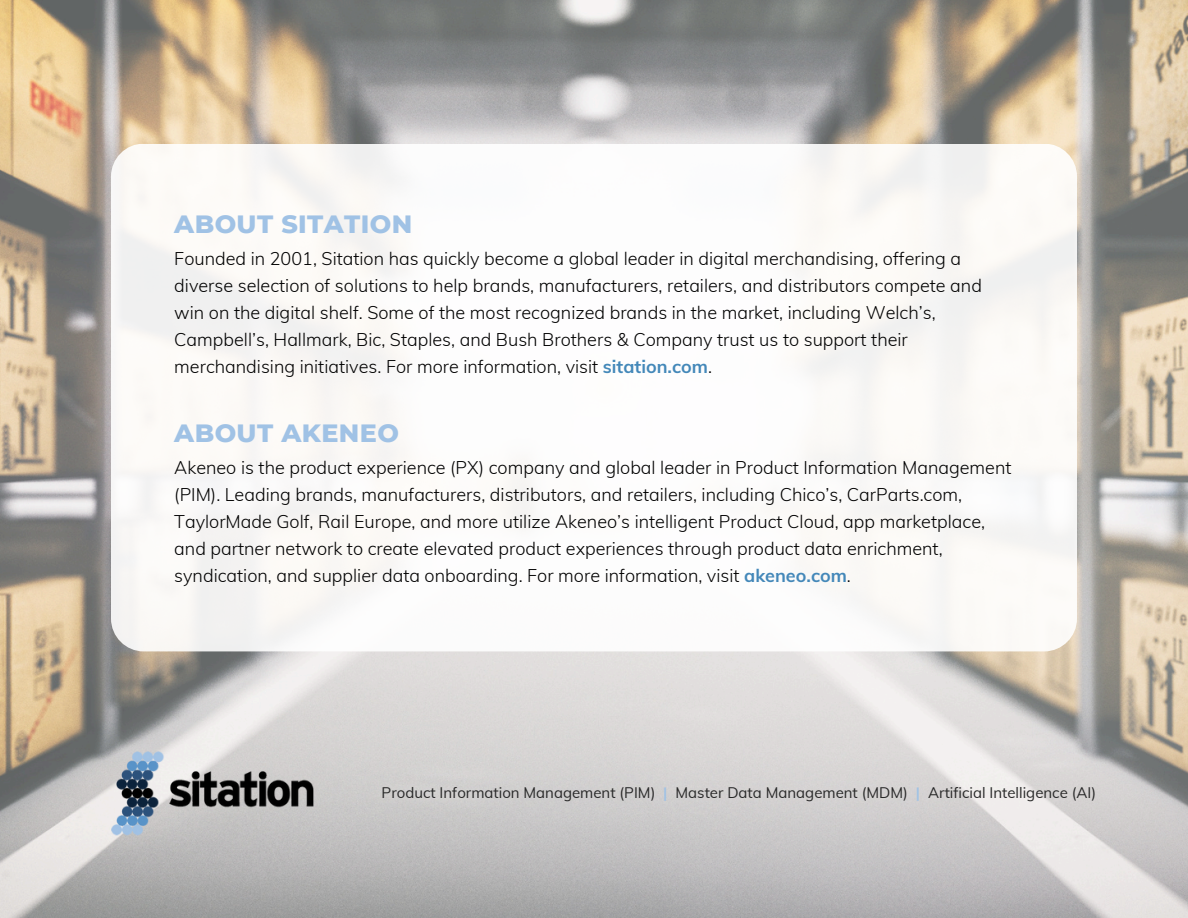
<style>
.page{position:relative;width:1188px;height:918px;background:#fff}
.page>*{position:absolute;margin:0;border:0;box-sizing:border-box;transform-origin:0 0}
.t1{font:800 25.5px "Montserrat";letter-spacing:.015em;color:#a0c2e5}
.t2{font:300 18px/27px "Muli";color:#000}
.t3{font:15px "Muli";color:#282828}
.s1{font-weight:700;color:#4488b9}
.s2{font-weight:700;color:#a0c2e5}
</style>
<div class="page">
<img style="left:0;top:0;width:1188px;height:918px">
<img style="left:111px;top:751px;width:203px;height:85px">
<div style="left:111px;top:144px;width:966px;height:507px;background:#fcfbf8;border-radius:33px"></div>
<p class="t1" style="left:174px;top:208px;width:240px">ABOUT SITATION</p>
<p class="t2" style="left:174px;top:244px;width:809px">Founded in 2001, Sitation has quickly become a global leader in digital merchandising, offering a diverse selection of solutions to help brands, manufacturers, retailers, and distributors compete and win on the digital shelf. Some of the most recognized brands in the market, including Welch’s, Campbell’s, Hallmark, Bic, Staples, and Bush Brothers &amp; Company trust us to support their merchandising initiatives. For more information, visit <span class="s1">sitation.com</span>.</p>
<p class="t1" style="left:174px;top:418px;width:226px">ABOUT AKENEO</p>
<p class="t2" style="left:174px;top:454px;width:839px">Akeneo is the product experience (PX) company and global leader in Product Information Management (PIM). Leading brands, manufacturers, distributors, and retailers, including Chico’s, CarParts.com, TaylorMade Golf, Rail Europe, and more utilize Akeneo’s intelligent Product Cloud, app marketplace, and partner network to create elevated product experiences through product data enrichment, syndication, and supplier data onboarding. For more information, visit <span class="s1">akeneo.com</span>.</p>
<h1 class="t3" style="left:382px;top:783px;width:540px">Product Information Management (PIM) <span class="s2">|</span> Master Data Management (MDM) <span class="s2">|</span></h1>
<h1 class="t3" style="left:928px;top:783px;width:169px">Artificial Intelligence (AI)</h1>
</div>
